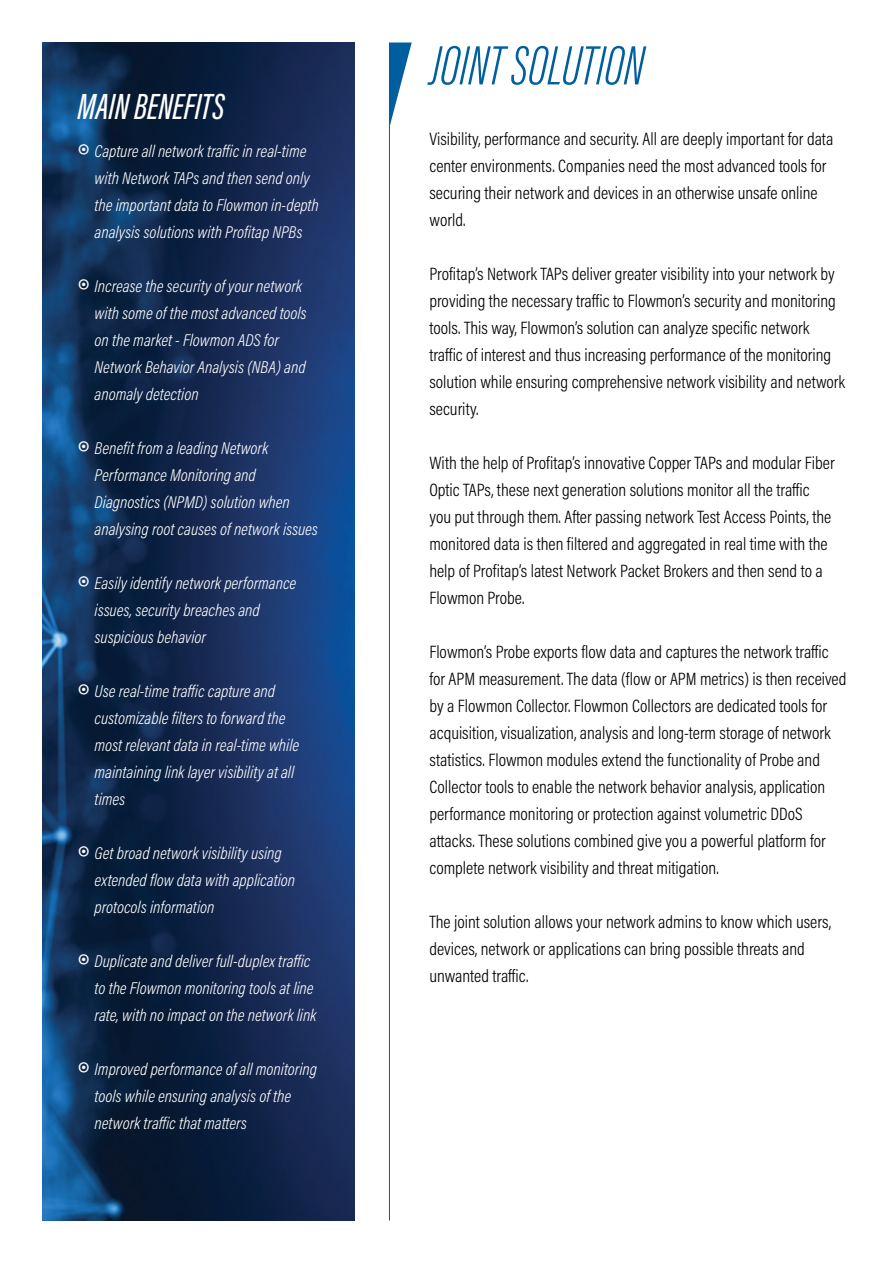
<style>
.page{position:relative;width:893px;height:1263px;background:#fff}
.page>*{position:absolute;margin:0;border:0;box-sizing:border-box;transform-origin:0 0}
.t1{font:italic 300 57px "Acumin Pro Extra Cond";color:#005f9f}
.t2{font:italic 500 37.5px "Acumin Pro Extra Cond";color:#fff}
.t3{font:300 18px/27px "Acumin Pro Cond";color:#000}
.t4{font:italic 300 17.25px/27px "Acumin Pro Cond";color:#fff}
.s1{font-style:normal;font-size:30px}
</style>
<div class="page">
<img style="left:43px;top:43px;width:311px;height:1177px">
<svg style="left:390px;top:43px;width:22px;height:82px"></svg>
<hr style="left:389px;top:43px;width:1px;height:1177px;background:#005e9e">
<h2 class="t2" style="left:78px;top:83px;width:148px">MAIN BENEFITS</h2>
<p class="t4" style="left:95px;top:137px;width:226px;text-indent:-17px"><span class="s1">◉</span> Capture all network traffic in real-time with Network TAPs and then send only the important data to Flowmon in-depth analysis solutions with Profitap NPBs</p>
<p class="t4" style="left:95px;top:272px;width:214px;text-indent:-17px"><span class="s1">◉</span> Increase the security of your network with some of the most advanced tools on the market - Flowmon ADS for<br>Network Behavior Analysis (NBA) and anomaly detection</p>
<p class="t4" style="left:95px;top:434px;width:225px;text-indent:-17px"><span class="s1">◉</span> Benefit from a leading Network Performance Monitoring and Diagnostics (NPMD) solution when analysing root causes of network issues</p>
<p class="t4" style="left:95px;top:569px;width:203px;text-indent:-17px"><span class="s1">◉</span> Easily identify network performance issues, security breaches and suspicious behavior</p>
<p class="t4" style="left:95px;top:677px;width:206px;text-indent:-17px"><span class="s1">◉</span> Use real-time traffic capture and customizable filters to forward the most relevant data in real-time while maintaining link layer visibility at all times</p>
<p class="t4" style="left:95px;top:839px;width:202px;text-indent:-17px"><span class="s1">◉</span> Get broad network visibility using extended flow data with application protocols information</p>
<p class="t4" style="left:95px;top:947px;width:223px;text-indent:-17px"><span class="s1">◉</span> Duplicate and deliver full-duplex traffic to the Flowmon monitoring tools at line rate, with no impact on the network link</p>
<p class="t4" style="left:95px;top:1055px;width:224px;text-indent:-17px"><span class="s1">◉</span> Improved performance of all monitoring tools while ensuring analysis of the network traffic that matters</p>
<h1 class="t1" style="left:430px;top:31px;width:216px">JOINT SOLUTION</h1>
<p class="t3" style="left:429px;top:125px;width:405px">Visibility, performance and security. All are deeply important for data center environments. Companies need the most advanced tools for securing their network and devices in an otherwise unsafe online world.</p>
<p class="t3" style="left:429px;top:260px;width:417px">Profitap’s Network TAPs deliver greater visibility into your network by providing the necessary traffic to Flowmon’s security and monitoring tools. This way, Flowmon’s solution can analyze specific network traffic of interest and thus increasing performance of the monitoring solution while ensuring comprehensive network visibility and network security.</p>
<p class="t3" style="left:429px;top:449px;width:407px">With the help of Profitap’s innovative Copper TAPs and modular Fiber Optic TAPs, these next generation solutions monitor all the traffic you put through them. After passing network Test Access Points, the monitored data is then filtered and aggregated in real time with the help of Profitap’s latest Network Packet Brokers and then send to a Flowmon Probe.</p>
<p class="t3" style="left:429px;top:638px;width:419px">Flowmon’s Probe exports flow data and captures the network traffic for APM measurement. The data (flow or APM metrics) is then received by a Flowmon Collector. Flowmon Collectors are dedicated tools for acquisition, visualization, analysis and long-term storage of network statistics. Flowmon modules extend the functionality of Probe and Collector tools to enable the network behavior analysis, application performance monitoring or protection against volumetric DDoS attacks. These solutions combined give you a powerful platform for complete network visibility and threat mitigation.</p>
<p class="t3" style="left:429px;top:908px;width:403px">The joint solution allows your network admins to know which users, devices, network or applications can bring possible threats and unwanted traffic.</p>
</div>
